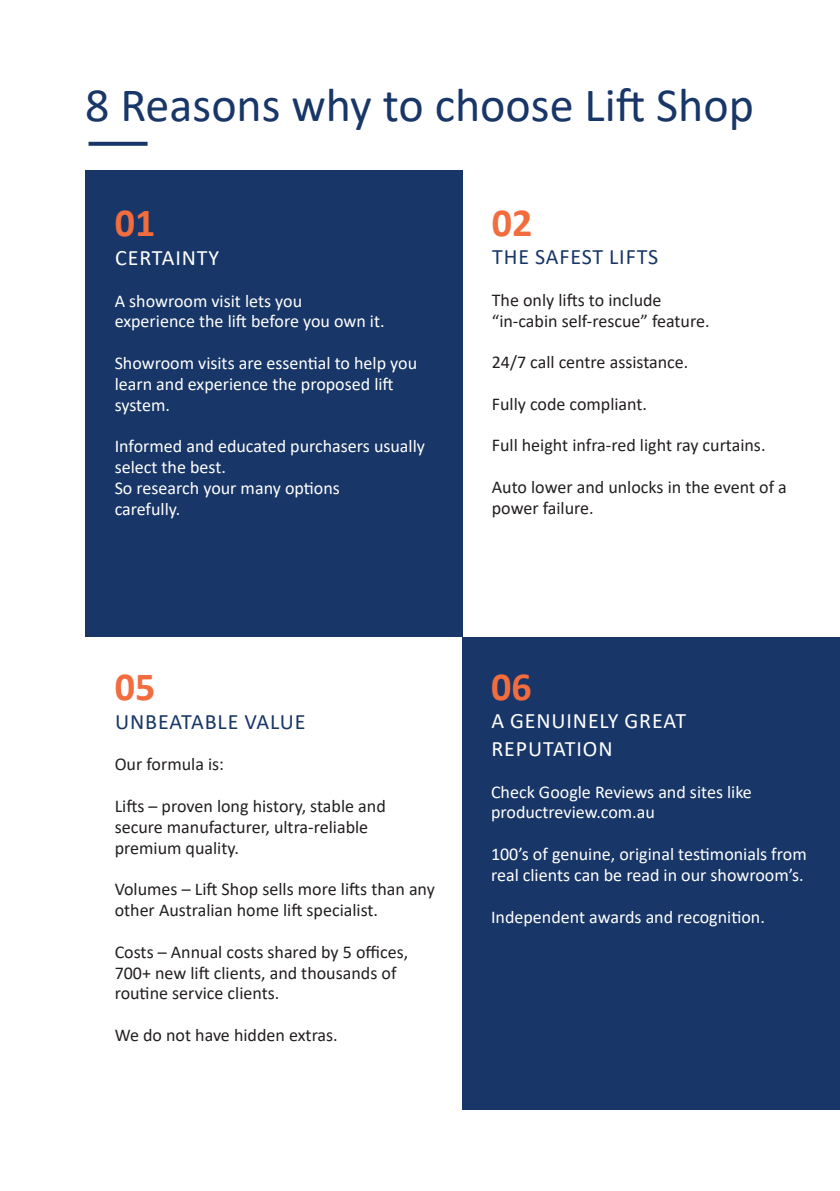
<style>
.page{position:relative;width:840px;height:1191px;background:#fff}
.page>*{position:absolute;margin:0;border:0;box-sizing:border-box;transform-origin:0 0}
.t1{font:48px "Calibri";color:#183667}
.t2{font:700 40px "Calibri";color:#f26c3d}
.t3{font:22px/28px "Calibri";letter-spacing:.04em;color:#fff}
.t4{font:22px "Calibri";letter-spacing:.04em;color:#183667}
.t5{font:18px/20.8px "Calibri";color:#231f20}
.t6{font:18px/20.8px "Calibri";color:#fff}
</style>
<div class="page">
<svg style="left:88px;top:142px;width:59px;height:4px"></svg>
<div style="left:85px;top:170px;width:377px;height:467px;background:#183667"></div>
<div style="left:462px;top:637px;width:377px;height:472px;background:#183667"></div>
<h1 class="t1" style="left:85px;top:72px;width:670px">8 Reasons why to choose Lift Shop</h1>
<h2 class="t2" style="left:115px;top:194px;width:42px">01</h2>
<p class="t3" style="left:115px;top:243px;width:105px">CERTAINTY</p>
<p class="t6" style="left:115px;top:290px;width:271px">A showroom visit lets you experience the lift before you own it.</p>
<p class="t6" style="left:115px;top:352px;width:304px">Showroom visits are essential to help you learn and experience the proposed lift system.</p>
<p class="t6" style="left:115px;top:435px;width:311px">Informed and educated purchasers usually select the best.<br>So research your many options<br>carefully.</p>
<h2 class="t2" style="left:491px;top:194px;width:42px">02</h2>
<p class="t4" style="left:492px;top:241px;width:167px">THE SAFEST LIFTS</p>
<p class="t5" style="left:491px;top:289px;width:219px">The only lifts to include “in-cabin self-rescue” feature.</p>
<p class="t5" style="left:491px;top:351px;width:198px">24/7 call centre assistance.</p>
<p class="t5" style="left:491px;top:393px;width:157px">Fully code compliant.</p>
<p class="t5" style="left:491px;top:434px;width:275px">Full height infra-red light ray curtains.</p>
<p class="t5" style="left:491px;top:476px;width:296px">Auto lower and unlocks in the event of a power failure.</p>
<h2 class="t2" style="left:115px;top:658px;width:42px">05</h2>
<p class="t4" style="left:115px;top:706px;width:192px">UNBEATABLE VALUE</p>
<p class="t5" style="left:115px;top:753px;width:111px">Our formula is:</p>
<p class="t5" style="left:115px;top:795px;width:272px">Lifts – proven long history, stable and secure manufacturer, ultra-reliable premium quality.</p>
<p class="t5" style="left:115px;top:878px;width:321px">Volumes – Lift Shop sells more lifts than any other Australian home lift specialist.</p>
<p class="t5" style="left:115px;top:941px;width:295px">Costs – Annual costs shared by 5 offices,<br>700+ new lift clients, and thousands of routine service clients.</p>
<p class="t5" style="left:115px;top:1024px;width:224px">We do not have hidden extras.</p>
<h2 class="t2" style="left:491px;top:658px;width:42px">06</h2>
<p class="t3" style="left:491px;top:706px;width:196px">A GENUINELY GREAT<br>REPUTATION</p>
<p class="t6" style="left:491px;top:781px;width:262px">Check Google Reviews and sites like productreview.com.au</p>
<p class="t6" style="left:491px;top:843px;width:317px">100’s of genuine, original testimonials from real clients can be read in our showroom’s.</p>
<p class="t6" style="left:491px;top:905px;width:275px">Independent awards and recognition.</p>
</div>
